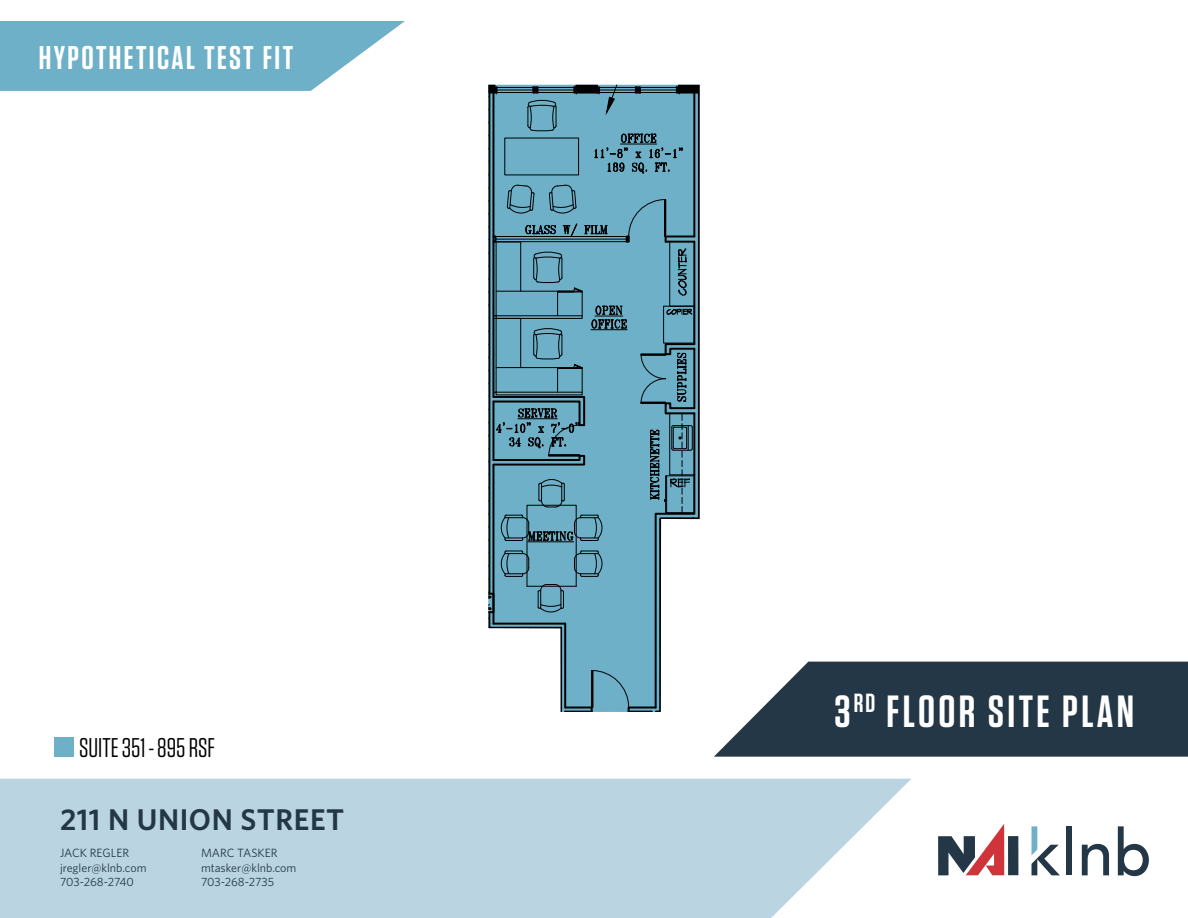
<style>
.page{position:relative;width:1188px;height:918px;background:#fff}
.page>*{position:absolute;margin:0;border:0;box-sizing:border-box;transform-origin:0 0}
.t1{font:600 45px "Tungsten";letter-spacing:.075em;color:#fff}
.t2{font:600 32.85px "Tungsten";letter-spacing:.075em;color:#fff}
.t3{font:600 30px "Whitney";letter-spacing:.02em;color:#233746}
.t4{font:27px "Tungsten";color:#000}
.t5{font:12px/14.4px "Whitney";color:#233746}
</style>
<div class="page">
<svg style="left:0;top:779px;width:911px;height:139px;background:#bfd8e3"></svg>
<div style="left:1008px;top:836px;width:10px;height:39px;background:#233746"></div>
<svg style="left:938px;top:824px;width:66px;height:51px"></svg>
<svg style="left:1032px;top:826px;width:28px;height:49px"></svg>
<div style="left:1066px;top:826px;width:6px;height:49px;background:#233746"></div>
<svg style="left:1082px;top:844px;width:27px;height:31px"></svg>
<svg style="left:1118px;top:826px;width:31px;height:50px"></svg>
<svg style="left:714px;top:662px;width:474px;height:95px;background:#394b58"></svg>
<div style="left:55px;top:737px;width:19px;height:20px;background:#6db0c8"></div>
<svg style="left:488px;top:85px;width:212px;height:627px;background:#6ea3b5"></svg>
<svg style="left:0;top:21px;width:405px;height:70px;background:#7eb9ce"></svg>
<h2 class="t2" style="left:39px;top:40px;width:256px">HYPOTHETICAL TEST FIT</h2>
<h3 class="t4" style="left:79px;top:733px;width:137px">SUITE 351 - 895 RSF</h3>
<h3 class="t3" style="left:60px;top:799px;width:286px">211 N UNION STREET</h3>
<p class="t5" style="left:60px;top:846px;width:88px">JACK REGLER jregler@klnb.com<br>703-268-2740</p>
<p class="t5" style="left:201px;top:846px;width:97px">MARC TASKER mtasker@klnb.com<br>703-268-2735</p>
<h1 class="t1" style="left:834px;top:687px;width:301px">3<sup>RD</sup> FLOOR SITE PLAN</h1>
</div>
